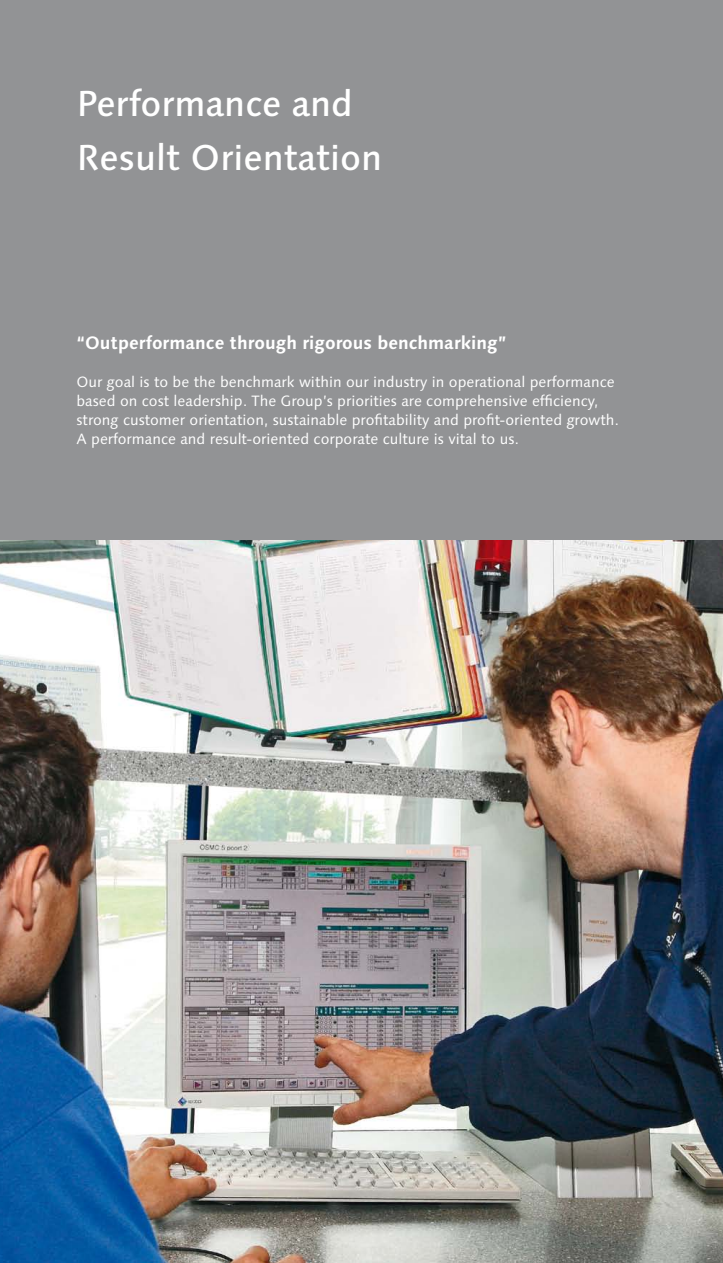
<style>
.page{position:relative;width:723px;height:1263px;background:#fff}
.page>*{position:absolute;margin:0;border:0;box-sizing:border-box;transform-origin:0 0}
.t1{font:500 36px/54px "Linotype Syntax";color:#fff}
.t2{font:700 18px "Linotype Syntax";color:#fff}
.t3{font:15px/19.2px "Linotype Syntax";color:#fff}
</style>
<div class="page">
<div style="left:0;top:0;width:723px;height:540px;background:#929395"></div>
<img style="left:0;top:540px;width:723px;height:723px">
<h1 class="t1" style="left:77px;top:77px;width:307px">Performance and<br>Result Orientation</h1>
<p class="t2" style="left:77px;top:331px;width:431px">“Outperformance through rigorous benchmarking”</p>
<p class="t3" style="left:77px;top:372px;width:544px">Our goal is to be the benchmark within our industry in operational performance based on cost leadership. The Group’s priorities are comprehensive efficiency, strong customer orientation, sustainable profitability and profit-oriented growth.<br>A performance and result-oriented corporate culture is vital to us.</p>
</div>
